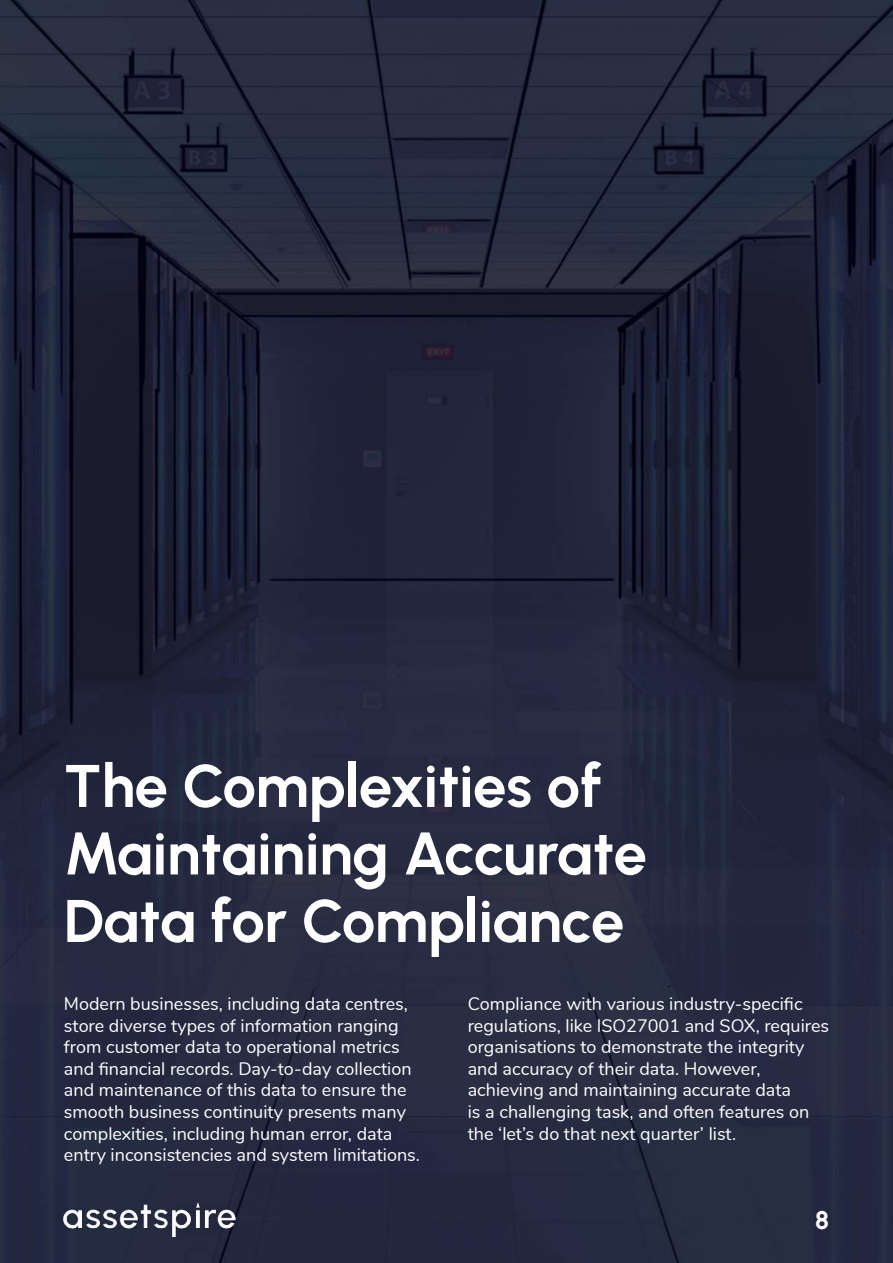
<style>
.page{position:relative;width:893px;height:1263px;background:#fff}
.page>*{position:absolute;margin:0;border:0;box-sizing:border-box;transform-origin:0 0}
.t1{font:60px/67.5px "Urbanist";letter-spacing:-.01em;color:#fff}
.t2{font:25.5px "Urbanist";color:#fff}
.t3{font:18px/21.6px "Nunito";color:#fff}
</style>
<div class="page">
<img style="left:0;top:0;width:893px;height:1263px">
<img style="left:58px;top:1199px;width:180px;height:38px">
<h1 class="t1" style="left:64px;top:750px;width:585px">The Complexities of<br>Maintaining Accurate<br>Data for Compliance</h1>
<p class="t3" style="left:64px;top:992px;width:357px">Modern businesses, including data centres, store diverse types of information ranging from customer data to operational metrics and financial records. Day-to-day collection and maintenance of this data to ensure the smooth business continuity presents many complexities, including human error, data entry inconsistencies and system limitations.</p>
<p class="t3" style="left:468px;top:992px;width:363px">Compliance with various industry-specific regulations, like ISO27001 and SOX, requires organisations to demonstrate the integrity and accuracy of their data. However, achieving and maintaining accurate data<br>is a challenging task, and often features on the ‘let’s do that next quarter’ list.</p>
<h2 class="t2" style="left:815px;top:1203px;width:15px">8</h2>
</div>
